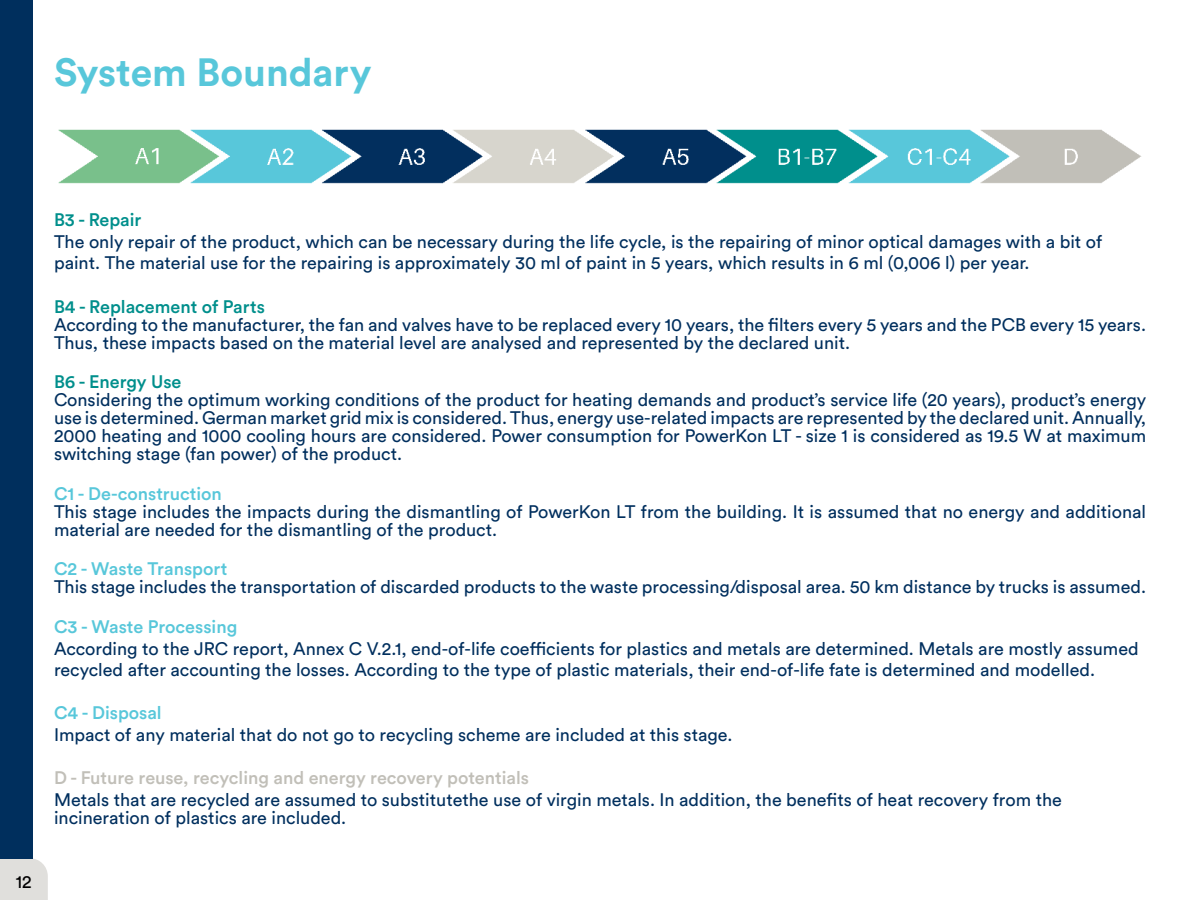
<style>
.page{position:relative;width:1200px;height:900px;background:#fff}
.page>*{position:absolute;margin:0;border:0;box-sizing:border-box;transform-origin:0 0}
.t1{font:700 39px "Circular Std";color:#58c7da}
.t2{font:18px/18px "Circular Std";color:#002f5e}
.t3{font:500 18px "Circular Std";color:#58c7da}
.t4{font:500 18px "Circular Std";color:#c1bfb8}
.t5{font:500 18px "Circular Std";color:#008f8c}
.t6{font:18px "Circular Std";color:#000}
</style>
<div class="page">
<div style="left:0;top:858px;width:48px;height:42px;background:#e0dfdc"></div>
<div style="left:0;top:0;width:33px;height:858px;background:#002f5d"></div>
<img style="left:58px;top:129px;width:1084px;height:55px">
<h1 class="t1" style="left:54px;top:47px;width:319px">System Boundary</h1>
<p class="t6" style="left:16px;top:870px;width:17px">12</p>
<p class="t5" style="left:54px;top:209px;width:89px">B3 - Repair</p>
<p class="t2" style="left:54px;top:230px;width:1050px;line-height:21.6px">The only repair of the product, which can be necessary during the life cycle, is the repairing of minor optical damages with a bit of paint. The material use for the repairing is approximately 30 ml of paint in 5 years, which results in 6 ml (0,006 l) per year.</p>
<p class="t5" style="left:54px;top:295px;width:213px">B4 - Replacement of Parts</p>
<p class="t2" style="left:54px;top:315px;width:1094px">According to the manufacturer, the fan and valves have to be replaced every 10 years, the filters every 5 years and the PCB every 15 years.<br>Thus, these impacts based on the material level are analysed and represented by the declared unit.</p>
<p class="t5" style="left:54px;top:371px;width:129px">B6 - Energy Use</p>
<p class="t2" style="left:54px;top:391px;width:1094px;text-align:justify">Considering the optimum working conditions of the product for heating demands and product’s service life (20 years), product’s energy use is determined. German market grid mix is considered. Thus, energy use-related impacts are represented by the declared unit. Annually, 2000 heating and 1000 cooling hours are considered. Power consumption for PowerKon LT - size 1 is considered as 19.5 W at maximum switching stage (fan power) of the product.</p>
<p class="t3" style="left:54px;top:482px;width:169px">C1 - De-construction</p>
<p class="t2" style="left:54px;top:502px;width:1094px">This stage includes the impacts during the dismantling of PowerKon LT from the building. It is assumed that no energy and additional material are needed for the dismantling of the product.</p>
<p class="t3" style="left:54px;top:558px;width:175px">C2 - Waste Transport</p>
<p class="t2" style="left:54px;top:578px;width:1094px">This stage includes the transportation of discarded products to the waste processing/disposal area. 50 km distance by trucks is assumed.</p>
<p class="t3" style="left:54px;top:615px;width:185px">C3 - Waste Processing</p>
<p class="t2" style="left:54px;top:637px;width:1086px;line-height:21.6px">According to the JRC report, Annex C V.2.1, end-of-life coefficients for plastics and metals are determined. Metals are mostly assumed recycled after accounting the losses. According to the type of plastic materials, their end-of-life fate is determined and modelled.</p>
<p class="t3" style="left:54px;top:702px;width:109px">C4 - Disposal</p>
<p class="t2" style="left:54px;top:725px;width:680px">Impact of any material that do not go to recycling scheme are included at this stage.</p>
<p class="t4" style="left:54px;top:767px;width:477px">D - Future reuse, recycling and energy recovery potentials</p>
<p class="t2" style="left:54px;top:790px;width:1009px">Metals that are recycled are assumed to substitutethe use of virgin metals. In addition, the benefits of heat recovery from the incineration of plastics are included.</p>
</div>
